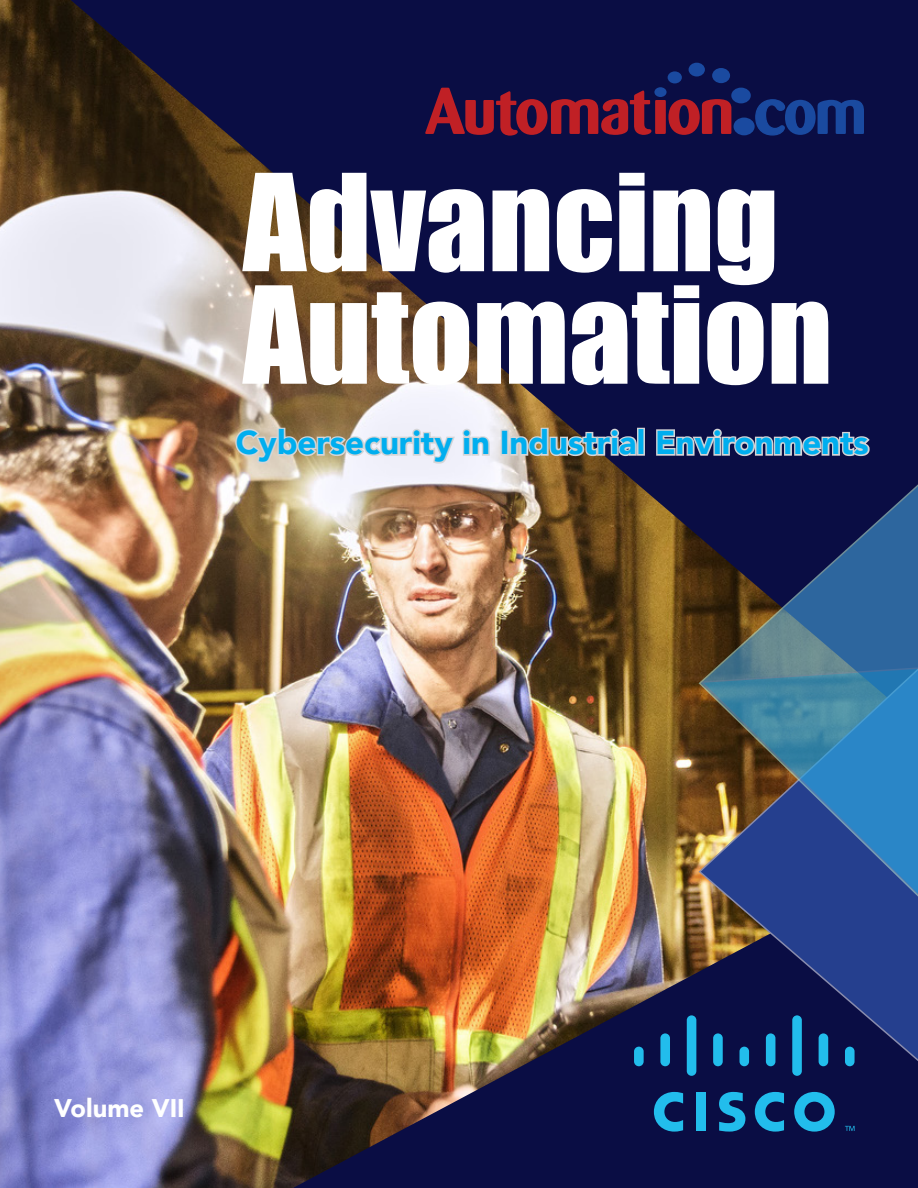
<style>
.page{position:relative;width:918px;height:1188px;background:#fff}
.page>*{position:absolute;margin:0;border:0;box-sizing:border-box;transform-origin:0 0}
.t1{font:124.5px "Impact";color:#fff}
.t2{font:900 33px "Avenir";color:#00aeef}
.t3{font:900 25.5px "Avenir";color:#fff}
</style>
<div class="page">
<img style="left:0;top:0;width:698px;height:1188px">
<img style="left:71px;top:0;width:847px;height:724px">
<img style="left:293px;top:855px;width:625px;height:333px">
<svg style="left:233px;top:426px;width:258px;height:41px"></svg>
<div style="left:501px;top:429px;width:8px;height:27px;border:3px solid #d4d5d7"></div>
<svg style="left:508px;top:426px;width:130px;height:32px;background:#908785"></svg>
<div style="left:637px;top:428px;width:8px;height:28px;border:3px solid #d4d5d7"></div>
<svg style="left:655px;top:426px;width:217px;height:41px;background:#4e5075"></svg>
<div style="left:654px;top:87px;width:13px;height:10px;background:#1a4aa0;border-radius:50%"></div>
<div style="left:734px;top:118px;width:21px;height:17px;background:#1a4aa0;border-radius:50%"></div>
<div style="left:668px;top:71px;width:14px;height:12px;background:#1a4aa0;border-radius:50%"></div>
<div style="left:689px;top:63px;width:16px;height:13px;background:#1a4aa0;border-radius:50%"></div>
<div style="left:712px;top:68px;width:18px;height:15px;background:#1a4aa0;border-radius:50%"></div>
<div style="left:731px;top:88px;width:20px;height:15px;background:#1a4aa0;border-radius:50%"></div>
<svg style="left:425px;top:88px;width:226px;height:48px;background:#611635"></svg>
<div style="left:655px;top:100px;width:11px;height:34px;background:#c02025;border-radius:2px"></div>
<svg style="left:668px;top:99px;width:63px;height:36px;background:#7e192f"></svg>
<svg style="left:755px;top:98px;width:109px;height:38px;background:#132f78"></svg>
<div style="left:696px;top:1093px;width:10px;height:38px;background:#22bdec"></div>
<svg style="left:755px;top:1092px;width:29px;height:40px"></svg>
<svg style="left:654px;top:1092px;width:29px;height:40px"></svg>
<svg style="left:794px;top:1092px;width:41px;height:40px;background:#1773a5"></svg>
<svg style="left:719px;top:1092px;width:26px;height:40px"></svg>
<div style="left:634px;top:1047px;width:10px;height:19px;background:#22bdec;border-radius:5px"></div>
<div style="left:660px;top:1033px;width:10px;height:33px;background:#22bdec;border-radius:5px"></div>
<div style="left:687px;top:1015px;width:9px;height:61px;background:#22bdec;border-radius:5px"></div>
<svg style="left:845px;top:1126px;width:10px;height:5px"></svg>
<svg style="left:698px;top:971px;width:220px;height:104px;background:#12255f"></svg>
<svg style="left:698px;top:470px;width:220px;height:191px;background:#25375d"></svg>
<svg style="left:698px;top:661px;width:220px;height:310px;background:#3e6087"></svg>
<p class="t1" style="left:243px;top:126px;width:537px">Advancing</p>
<p class="t1" style="left:243px;top:238px;width:591px">Automation</p>
<p class="t2" style="left:236px;top:414px;width:635px">Cybersecurity in Industrial Environments</p>
<p class="t3" style="left:54px;top:1087px;width:132px">Volume VII</p>
</div>
